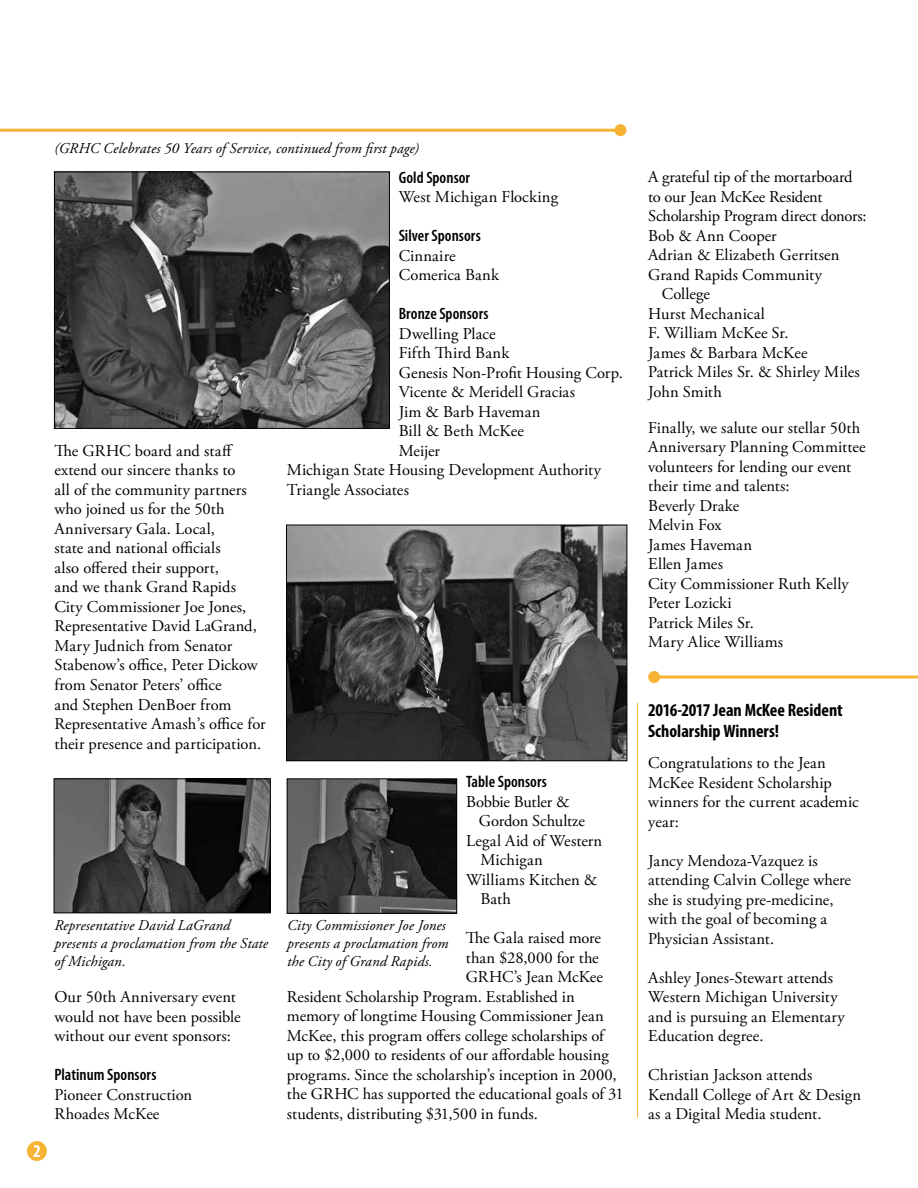
<style>
.page{position:relative;width:918px;height:1188px;background:#fff}
.page>*{position:absolute;margin:0;border:0;box-sizing:border-box;transform-origin:0 0}
.t1{font:700 condensed 18px/21px "Myriad Pro";color:#000}
.t2{font:700 condensed 18px "Myriad Pro";color:#fff}
.t3{font:16.5px/19.5px "Adobe Garamond Pro";color:#000}
.t4{font:600 condensed 16.5px "Myriad Pro";letter-spacing:.005em;color:#000}
.t5{font:16.5px "Adobe Garamond Pro";letter-spacing:-.02em;color:#000}
.t6{font:italic 15px/18px "Adobe Garamond Pro";letter-spacing:.005em;color:#000}
</style>
<div class="page">
<div style="left:27px;top:1141px;width:20px;height:20px;background:#f7b334;border-radius:50%"></div>
<hr style="left:0;top:129px;width:620px;height:3px;background:#f7b334">
<div style="left:614px;top:124px;width:12px;height:12px;background:#f7b334;border-radius:50%"></div>
<img style="left:288px;top:527px;width:337px;height:232px">
<div style="left:286px;top:525px;width:341px;height:236px;border:1px solid #000"></div>
<img style="left:56px;top:780px;width:213px;height:131px">
<div style="left:54px;top:778px;width:217px;height:135px;border:1px solid #000"></div>
<img style="left:289px;top:780px;width:166px;height:132px">
<div style="left:287px;top:778px;width:170px;height:136px;border:1px solid #000"></div>
<img style="left:56px;top:174px;width:332px;height:253px">
<div style="left:54px;top:172px;width:336px;height:257px;border:1px solid #000"></div>
<hr style="left:654px;top:676px;width:264px;height:3px;background:#f7b334">
<div style="left:648px;top:671px;width:12px;height:12px;background:#f7b334;border-radius:50%"></div>
<hr style="left:637px;top:703px;width:1px;height:414px;background:#f7b334">
<p class="t2" style="left:33px;top:1140px;width:9px">2</p>
<p class="t6" style="left:54px;top:140px;width:366px">(GRHC Celebrates 50 Years of Service, continued from first page)</p>
<p class="t3" style="left:54px;top:442px;width:213px">The GRHC board and staff extend our sincere thanks to<br>all of the community partners who joined us for the 50th<br>Anniversary Gala. Local,<br>state and national officials<br>also offered their support,<br>and we thank Grand Rapids<br>City Commissioner Joe Jones,<br>Representative David LaGrand,<br>Mary Judnich from Senator<br>Stabenow’s office, Peter Dickow from Senator Peters’ office<br>and Stephen DenBoer from<br>Representative Amash’s office for their presence and participation.</p>
<p class="t4" style="left:399px;top:167px;width:73px">Gold Sponsor</p>
<p class="t3" style="left:399px;top:188px;width:161px">West Michigan Flocking</p>
<p class="t4" style="left:399px;top:226px;width:83px">Silver Sponsors</p>
<p class="t3" style="left:399px;top:246px;width:102px">Cinnaire<br>Comerica Bank</p>
<p class="t4" style="left:399px;top:304px;width:91px">Bronze Sponsors</p>
<p class="t3" style="left:399px;top:324px;width:98px">Dwelling Place</p>
<p class="t3" style="left:399px;top:344px;width:112px">Fifth Third Bank</p>
<p class="t3" style="left:399px;top:363px;width:226px">Genesis Non-Profit Housing Corp.</p>
<p class="t3" style="left:399px;top:383px;width:178px">Vicente &amp; Meridell Gracias</p>
<p class="t3" style="left:399px;top:402px;width:143px">Jim &amp; Barb Haveman</p>
<p class="t3" style="left:399px;top:422px;width:127px">Bill &amp; Beth McKee</p>
<p class="t3" style="left:399px;top:441px;width:43px">Meijer</p>
<p class="t3" style="left:287px;top:461px;width:316px">Michigan State Housing Development Authority</p>
<p class="t3" style="left:287px;top:480px;width:124px">Triangle Associates</p>
<p class="t4" style="left:466px;top:772px;width:82px">Table Sponsors</p>
<p class="t5" style="left:466px;top:792px;width:105px">Bobbie Butler &amp;</p>
<p class="t3" style="left:479px;top:812px;width:108px">Gordon Schultze</p>
<p class="t3" style="left:466px;top:831px;width:138px">Legal Aid of Western</p>
<p class="t3" style="left:480px;top:851px;width:64px">Michigan</p>
<p class="t3" style="left:466px;top:870px;width:133px">Williams Kitchen &amp;</p>
<p class="t3" style="left:480px;top:890px;width:32px">Bath</p>
<p class="t3" style="left:466px;top:929px;width:137px">The Gala raised more</p>
<p class="t3" style="left:466px;top:948px;width:135px">than $28,000 for the</p>
<p class="t3" style="left:466px;top:968px;width:139px">GRHC’s Jean McKee</p>
<p class="t3" style="left:287px;top:987px;width:290px">Resident Scholarship Program. Established in</p>
<p class="t3" style="left:287px;top:1007px;width:318px">memory of longtime Housing Commissioner Jean</p>
<p class="t3" style="left:287px;top:1026px;width:319px">McKee, this program offers college scholarships of</p>
<p class="t3" style="left:287px;top:1046px;width:323px">up to $2,000 to residents of our affordable housing</p>
<p class="t3" style="left:287px;top:1065px;width:331px">programs. Since the scholarship’s inception in 2000,</p>
<p class="t3" style="left:287px;top:1085px;width:338px">the GRHC has supported the educational goals of 31</p>
<p class="t3" style="left:287px;top:1104px;width:253px">students, distributing $31,500 in funds.</p>
<p class="t6" style="left:54px;top:917px;width:215px">Representative David LaGrand presents a proclamation from the State of Michigan.</p>
<p class="t6" style="left:287px;top:917px;width:163px">City Commissioner Joe Jones presents a proclamation from the City of Grand Rapids.</p>
<p class="t3" style="left:54px;top:988px;width:188px">Our 50th Anniversary event would not have been possible without our event sponsors:</p>
<p class="t4" style="left:54px;top:1064px;width:104px">Platinum Sponsors</p>
<p class="t3" style="left:54px;top:1085px;width:139px">Pioneer Construction<br>Rhoades McKee</p>
<p class="t3" style="left:648px;top:168px;width:206px">A grateful tip of the mortarboard</p>
<p class="t3" style="left:648px;top:187px;width:176px">to our Jean McKee Resident</p>
<p class="t3" style="left:648px;top:207px;width:220px">Scholarship Program direct donors:</p>
<p class="t3" style="left:648px;top:226px;width:130px">Bob &amp; Ann Cooper</p>
<p class="t3" style="left:648px;top:246px;width:193px">Adrian &amp; Elizabeth Gerritsen</p>
<p class="t3" style="left:648px;top:265px;width:176px">Grand Rapids Community</p>
<p class="t3" style="left:662px;top:285px;width:50px">College</p>
<p class="t3" style="left:648px;top:304px;width:118px">Hurst Mechanical</p>
<p class="t3" style="left:648px;top:324px;width:142px">F. William McKee Sr.</p>
<p class="t3" style="left:648px;top:343px;width:161px">James &amp; Barbara McKee</p>
<p class="t3" style="left:648px;top:363px;width:213px">Patrick Miles Sr. &amp; Shirley Miles</p>
<p class="t3" style="left:648px;top:383px;width:75px">John Smith</p>
<p class="t3" style="left:648px;top:419px;width:219px">Finally, we salute our stellar 50th<br>Anniversary Planning Committee volunteers for lending our event their time and talents:<br>Beverly Drake<br>Melvin Fox<br>James Haveman<br>Ellen James<br>City Commissioner Ruth Kelly<br>Peter Lozicki<br>Patrick Miles Sr.<br>Mary Alice Williams</p>
<p class="t1" style="left:648px;top:699px;width:196px">2016-2017 Jean McKee Resident<br>Scholarship Winners!</p>
<p class="t3" style="left:648px;top:754px;width:212px">Congratulations to the Jean<br>McKee Resident Scholarship winners for the current academic year:</p>
<p class="t3" style="left:648px;top:851px;width:204px">Jancy Mendoza-Vazquez is attending Calvin College where she is studying pre-medicine, with the goal of becoming a<br>Physician Assistant.</p>
<p class="t3" style="left:648px;top:968px;width:198px">Ashley Jones-Stewart attends<br>Western Michigan University and is pursuing an Elementary<br>Education degree.</p>
<p class="t3" style="left:648px;top:1066px;width:214px">Christian Jackson attends<br>Kendall College of Art &amp; Design as a Digital Media student.</p>
</div>
